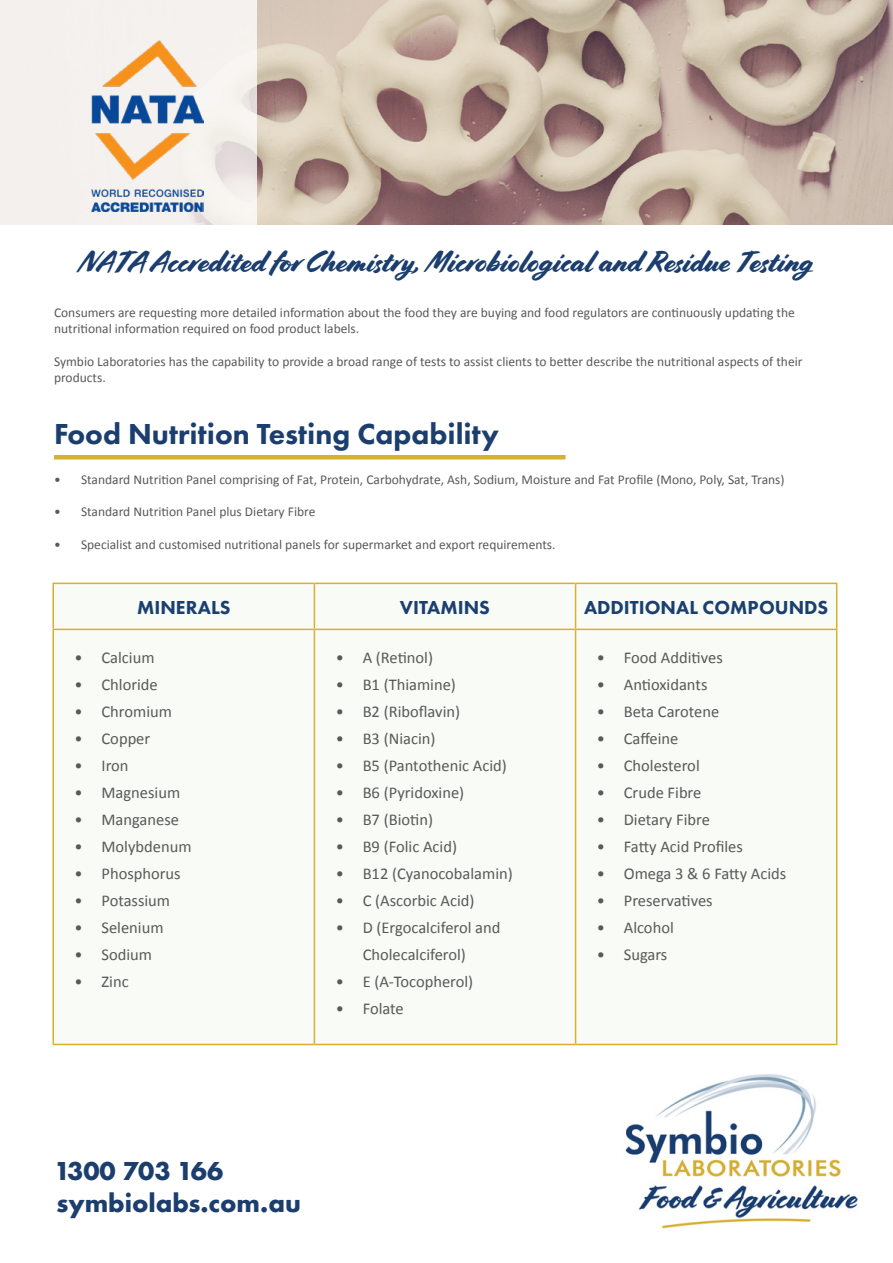
<style>
.page{position:relative;width:893px;height:1263px;background:#fff}
.page>*{position:absolute;margin:0;border:0;box-sizing:border-box;transform-origin:0 0}
.t1{font:30px "Cortado";color:#1b3e6f}
.t2{font:800 30px "Futura PT";color:#1b3e6f}
.t3{font:700 27px "Futura PT";color:#1b3e6f}
.t4{font:800 19.5px "Futura PT";color:#1b4070}
.t5{font:16.5px/27px "Calibri";color:#595959;text-align:center}
.t6{font:13.5px/16.2px "Calibri";color:#595959}
</style>
<div class="page">
<img style="left:256px;top:0;width:637px;height:224px">
<img style="left:625px;top:1074px;width:233px;height:155px">
<hr style="left:54px;top:455px;width:512px;height:4px;background:#d6b031">
<div style="left:0;top:0;width:256px;height:225px;background:#f4f0ed"></div>
<img style="left:92px;top:40px;width:112px;height:171px">
<div style="left:54px;top:584px;width:782px;height:460px;background:#f8fbf6"></div>
<hr style="left:52px;top:583px;width:262px;height:1px;background:#d6b031">
<hr style="left:52px;top:584px;width:2px;height:45px;background:#d6b031">
<hr style="left:314px;top:583px;width:262px;height:1px;background:#d6b031">
<hr style="left:314px;top:584px;width:1px;height:45px;background:#d6b031">
<hr style="left:576px;top:583px;width:261px;height:1px;background:#d6b031">
<hr style="left:575px;top:584px;width:1px;height:45px;background:#d6b031">
<hr style="left:836px;top:584px;width:1px;height:45px;background:#d6b031">
<hr style="left:52px;top:629px;width:262px;height:1px;background:#d6b031">
<hr style="left:52px;top:630px;width:2px;height:414px;background:#d6b031">
<hr style="left:314px;top:629px;width:262px;height:1px;background:#d6b031">
<hr style="left:314px;top:630px;width:1px;height:414px;background:#d6b031">
<hr style="left:576px;top:629px;width:261px;height:1px;background:#d6b031">
<hr style="left:575px;top:630px;width:1px;height:414px;background:#d6b031">
<hr style="left:836px;top:630px;width:1px;height:414px;background:#d6b031">
<hr style="left:52px;top:1044px;width:262px;height:1px;background:#d6b031">
<hr style="left:314px;top:1044px;width:262px;height:1px;background:#d6b031">
<hr style="left:576px;top:1044px;width:261px;height:1px;background:#d6b031">
<h1 class="t1" style="left:79px;top:245px;width:736px">NATA Accredited for Chemistry, Microbiological and Residue Testing</h1>
<p class="t6" style="left:54px;top:304px;width:742px">Consumers are requesting more detailed information about the food they are buying and food regulators are continuously updating the nutritional information required on food product labels.</p>
<p class="t6" style="left:54px;top:353px;width:750px">Symbio Laboratories has the capability to provide a broad range of tests to assist clients to better describe the nutritional aspects of their products.</p>
<h1 class="t2" style="left:54px;top:415px;width:447px">Food Nutrition Testing Capability</h1>
<p class="t6" style="left:54px;top:471px;width:732px">• Standard Nutrition Panel comprising of Fat, Protein, Carbohydrate, Ash, Sodium, Moisture and Fat Profile (Mono, Poly, Sat, Trans)</p>
<p class="t6" style="left:54px;top:504px;width:263px">• Standard Nutrition Panel plus Dietary Fibre</p>
<p class="t6" style="left:54px;top:536px;width:503px">• Specialist and customised nutritional panels for supermarket and export requirements.</p>
<h3 class="t4" style="left:137px;top:595px;width:95px">MINERALS</h3>
<h3 class="t4" style="left:400px;top:595px;width:92px">VITAMINS</h3>
<h3 class="t4" style="left:584px;top:595px;width:246px">ADDITIONAL COMPOUNDS</h3>
<p class="t5" style="left:75px;top:644px;width:82px">• Calcium</p>
<p class="t5" style="left:75px;top:671px;width:85px">• Chloride</p>
<p class="t5" style="left:75px;top:698px;width:99px">• Chromium</p>
<p class="t5" style="left:75px;top:725px;width:77px">• Copper</p>
<p class="t5" style="left:75px;top:752px;width:55px">• Iron</p>
<p class="t5" style="left:75px;top:779px;width:107px">• Magnesium</p>
<p class="t5" style="left:75px;top:806px;width:106px">• Manganese</p>
<p class="t5" style="left:75px;top:833px;width:119px">• Molybdenum</p>
<p class="t5" style="left:75px;top:860px;width:108px">• Phosphorus</p>
<p class="t5" style="left:75px;top:887px;width:97px">• Potassium</p>
<p class="t5" style="left:75px;top:914px;width:91px">• Selenium</p>
<p class="t5" style="left:75px;top:941px;width:79px">• Sodium</p>
<p class="t5" style="left:75px;top:968px;width:56px">• Zinc</p>
<p class="t5" style="left:336px;top:644px;width:99px">• A (Retinol)</p>
<p class="t5" style="left:336px;top:671px;width:122px">• B1 (Thiamine)</p>
<p class="t5" style="left:336px;top:698px;width:126px">• B2 (Riboflavin)</p>
<p class="t5" style="left:336px;top:725px;width:101px">• B3 (Niacin)</p>
<p class="t5" style="left:336px;top:752px;width:173px">• B5 (Pantothenic Acid)</p>
<p class="t5" style="left:336px;top:779px;width:130px">• B6 (Pyridoxine)</p>
<p class="t5" style="left:336px;top:806px;width:99px">• B7 (Biotin)</p>
<p class="t5" style="left:336px;top:833px;width:123px">• B9 (Folic Acid)</p>
<p class="t5" style="left:336px;top:860px;width:179px">• B12 (Cyanocobalamin)</p>
<p class="t5" style="left:336px;top:887px;width:140px">• C (Ascorbic Acid)</p>
<p class="t5" style="left:336px;top:914px;width:166px">• D (Ergocalciferol and<br>Cholecalciferol)</p>
<p class="t5" style="left:336px;top:968px;width:139px">• E (Α-Tocopherol)</p>
<p class="t5" style="left:336px;top:995px;width:70px">• Folate</p>
<p class="t5" style="left:597px;top:644px;width:127px">• Food Additives</p>
<p class="t5" style="left:597px;top:671px;width:112px">• Antioxidants</p>
<p class="t5" style="left:597px;top:698px;width:124px">• Beta Carotene</p>
<p class="t5" style="left:597px;top:725px;width:83px">• Caffeine</p>
<p class="t5" style="left:597px;top:752px;width:104px">• Cholesterol</p>
<p class="t5" style="left:597px;top:779px;width:106px">• Crude Fibre</p>
<p class="t5" style="left:597px;top:806px;width:115px">• Dietary Fibre</p>
<p class="t5" style="left:597px;top:833px;width:148px">• Fatty Acid Profiles</p>
<p class="t5" style="left:597px;top:860px;width:191px">• Omega 3 &amp; 6 Fatty Acids</p>
<p class="t5" style="left:597px;top:887px;width:117px">• Preservatives</p>
<p class="t5" style="left:597px;top:914px;width:79px">• Alcohol</p>
<p class="t5" style="left:597px;top:941px;width:72px">• Sugars</p>
<h2 class="t3" style="left:54px;top:1153px;width:171px">1300 703 166</h2>
<h2 class="t3" style="left:56px;top:1186px;width:246px">symbiolabs.com.au</h2>
</div>
